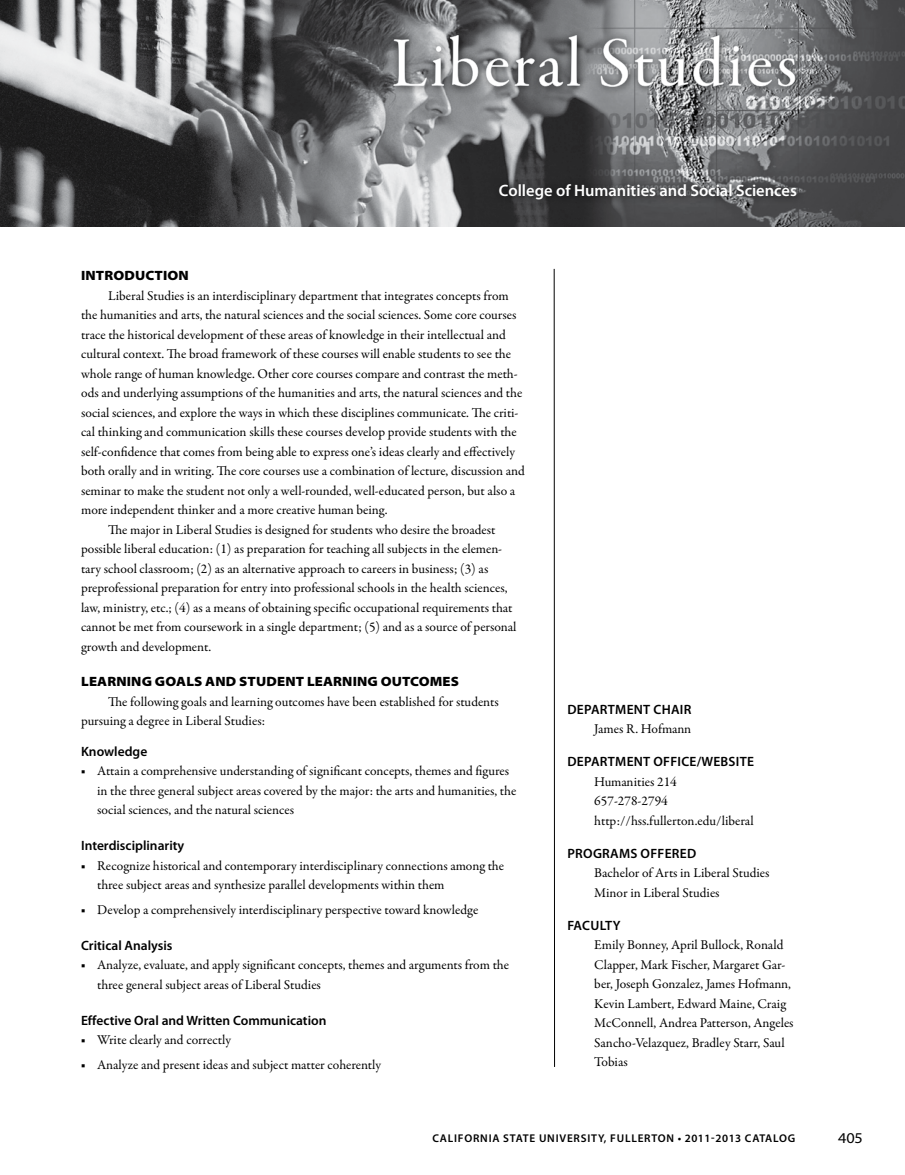
<style>
.page{position:relative;width:905px;height:1175px;background:#fff}
.page>*{position:absolute;margin:0;border:0;box-sizing:border-box;transform-origin:0 0}
.Academic_Programs-_L{font:72px "Garamond Premr Pro Disp";letter-spacing:.05em;color:#fff}
.College_Name__Academ{font:600 16.5px "Myriad Pro";color:#fff}
.Page_Number{font:semi-expanded 15px "Myriad Pro";color:#000}
.Body_Text{font:13.5px/19.5px "Garamond Premr Pro";color:#000}
.List{font:13.5px/19.5px "Garamond Premr Pro";color:#000}
.At-a-Glance{font:13.5px/19.5px "Garamond Premr Pro";color:#000}
.Subhead{font:600 13.5px "Myriad Pro";color:#000}
.At-a-Glance_Title{font:600 13.5px "Myriad Pro";letter-spacing:.02em;color:#000}
.Headline{font:900 semi-expanded 13.5px "Myriad Pro";letter-spacing:.01em;color:#000}
.Page_Footer{font:600 11.25px "Myriad Pro";letter-spacing:.07em;color:#000}
.s1{font-weight:600}
</style>
<div class="page">
<img style="left:0;top:0;width:904px;height:226px">
<hr style="left:554px;top:269px;width:1px;height:797px;background:#000">
<div style="left:387px;top:28px;width:416px;height:67px;background:#000;opacity:.75"></div>
<svg style="left:393px;top:5px;width:85px;height:90px"></svg>
<svg style="left:485px;top:35px;width:95px;height:52px"></svg>
<svg style="left:600px;top:38px;width:28px;height:49px"></svg>
<svg style="left:634px;top:13px;width:107px;height:74px"></svg>
<svg style="left:748px;top:58px;width:47px;height:29px"></svg>
<div style="left:493px;top:177px;width:311px;height:30px;background:#000;opacity:.75"></div>
<p class="Academic_Programs-_L" style="left:391px;top:24px;width:407px">Liberal Studies</p>
<p class="College_Name__Academ" style="left:499px;top:179px;width:299px">College of Humanities and Social Sciences</p>
<h2 class="Headline" style="left:81px;top:266px;width:109px">INTRODUCTION</h2>
<p class="Body_Text" style="left:81px;top:286px;width:445px;text-indent:27px">Liberal Studies is an interdisciplinary department that integrates concepts from the humanities and arts, the natural sciences and the social sciences. Some core courses trace the historical development of these areas of knowledge in their intellectual and cultural context. The broad framework of these courses will enable students to see the whole range of human knowledge. Other core courses compare and contrast the meth&shy;ods and underlying assumptions of the humanities and arts, the natural sciences and the social sciences, and explore the ways in which these disciplines communicate. The criti&shy;cal thinking and communication skills these courses develop provide students with the self-confidence that comes from being able to express one’s ideas clearly and effectively both orally and in writing. The core courses use a combination of lecture, discussion and seminar to make the student not only a well-rounded, well-educated person, but also a more independent thinker and a more creative human being.</p>
<p class="Body_Text" style="left:81px;top:520px;width:437px;text-indent:27px">The major in Liberal Studies is designed for students who desire the broadest possible liberal education: (1) as preparation for teaching all subjects in the elemen&shy;tary school classroom; (2) as an alternative approach to careers in business; (3) as preprofessional preparation for entry into professional schools in the health sciences, law, ministry, etc.; (4) as a means of obtaining specific occupational requirements that cannot be met from coursework in a single department; (5) and as a source of personal growth and development.</p>
<h2 class="Headline" style="left:81px;top:672px;width:379px">LEARNING GOALS AND STUDENT LEARNING OUTCOMES</h2>
<p class="Body_Text" style="left:81px;top:692px;width:419px;text-indent:27px">The following goals and learning outcomes have been established for students pursuing a degree in Liberal Studies:</p>
<p class="Subhead" style="left:81px;top:742px;width:68px">Knowledge</p>
<p class="List" style="left:97px;top:761px;width:420px;text-indent:-16px"><span class="s1">■</span> Attain a comprehensive understanding of significant concepts, themes and figures in the three general subject areas covered by the major: the arts and humanities, the social sciences, and the natural sciences</p>
<p class="Subhead" style="left:81px;top:837px;width:105px">Interdisciplinarity</p>
<p class="List" style="left:97px;top:856px;width:408px;text-indent:-16px"><span class="s1">■</span> Recognize historical and contemporary interdisciplinary connections among the three subject areas and synthesize parallel developments within them</p>
<p class="List" style="left:81px;top:900px;width:399px"><span class="s1">■</span> Develop a comprehensively interdisciplinary perspective toward knowledge</p>
<p class="Subhead" style="left:81px;top:936px;width:93px">Critical Analysis</p>
<p class="List" style="left:97px;top:955px;width:413px;text-indent:-16px"><span class="s1">■</span> Analyze, evaluate, and apply significant concepts, themes and arguments from the three general subject areas of Liberal Studies</p>
<p class="Subhead" style="left:81px;top:1011px;width:247px">Effective Oral and Written Communication</p>
<p class="List" style="left:81px;top:1030px;width:151px"><span class="s1">■</span> Write clearly and correctly</p>
<p class="List" style="left:81px;top:1055px;width:301px"><span class="s1">■</span> Analyze and present ideas and subject matter coherently</p>
<p class="At-a-Glance_Title" style="left:567px;top:700px;width:125px">DEPARTMENT CHAIR</p>
<h4 class="At-a-Glance" style="left:594px;top:719px;width:98px">James R. Hofmann</h4>
<p class="At-a-Glance_Title" style="left:567px;top:753px;width:188px">DEPARTMENT OFFICE/WEBSITE</p>
<h4 class="At-a-Glance" style="left:594px;top:772px;width:84px">Humanities 214</h4>
<h4 class="At-a-Glance" style="left:594px;top:791px;width:75px">657-278-2794</h4>
<h4 class="At-a-Glance" style="left:594px;top:811px;width:161px">http://hss.fullerton.edu/liberal</h4>
<p class="At-a-Glance_Title" style="left:567px;top:844px;width:130px">PROGRAMS OFFERED</p>
<h4 class="At-a-Glance" style="left:594px;top:863px;width:177px">Bachelor of Arts in Liberal Studies</h4>
<h4 class="At-a-Glance" style="left:594px;top:883px;width:127px">Minor in Liberal Studies</h4>
<p class="At-a-Glance_Title" style="left:567px;top:916px;width:55px">FACULTY</p>
<h4 class="At-a-Glance" style="left:594px;top:935px;width:201px">Emily Bonney, April Bullock, Ronald Clapper, Mark Fischer, Margaret Gar&shy;ber, Joseph Gonzalez, James Hofmann, Kevin Lambert, Edward Maine, Craig McConnell, Andrea Patterson, Angeles Sancho-Velazquez, Bradley Starr, Saul Tobias</h4>
<p class="Page_Footer" style="left:432px;top:1131px;width:364px">CALIFORNIA STATE UNIVERSITY, FULLERTON • 2011-2013 CATALOG</p>
<p class="Page_Number" style="left:838px;top:1128px;width:26px">405</p>
</div>
